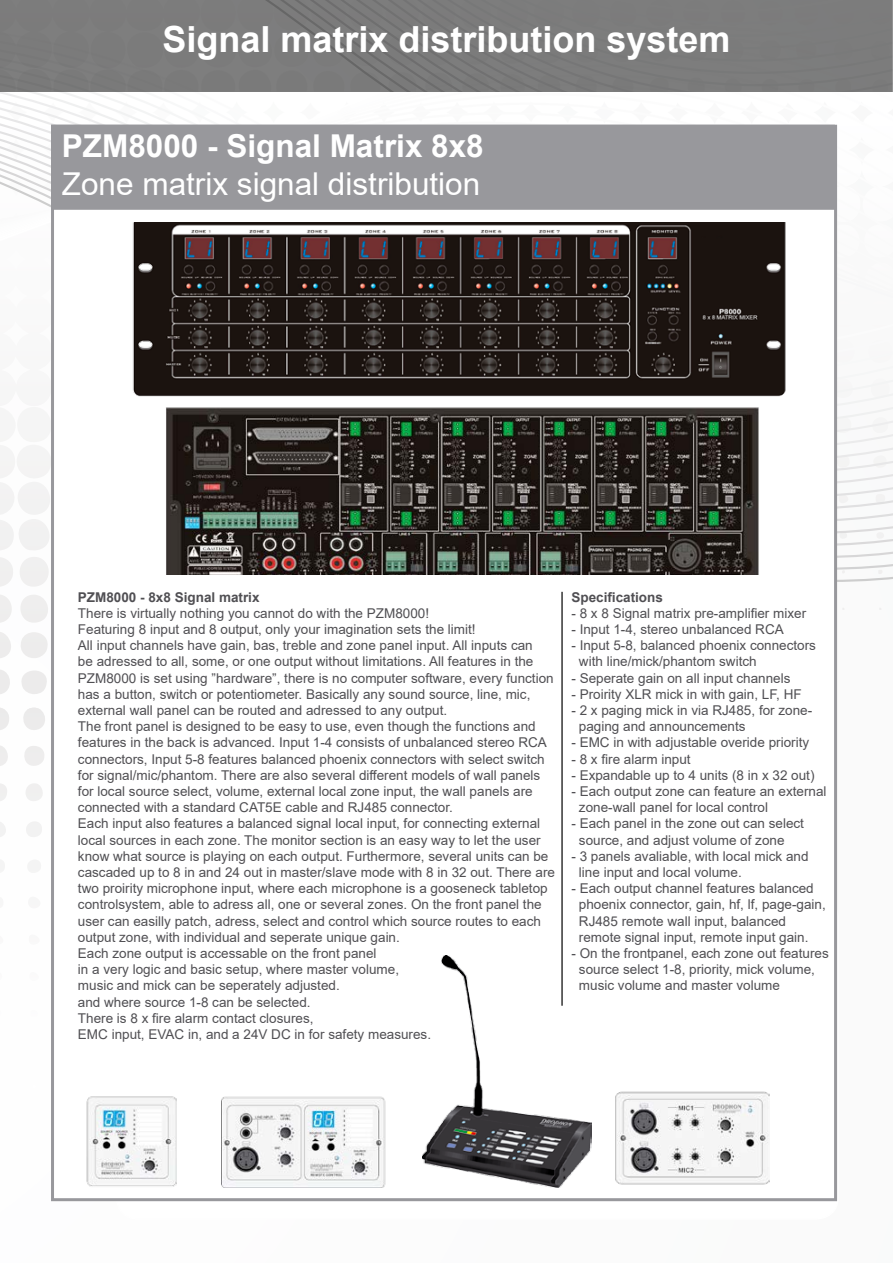
<style>
.page{position:relative;width:893px;height:1263px;background:#fff}
.page>*{position:absolute;margin:0;border:0;box-sizing:border-box;transform-origin:0 0}
.t1{font:700 36px "Arial";color:#fff}
.t2{font:31.5px "Arial";color:#fff}
.t3{font:700 31.5px "Arial";color:#fff}
.t4{font:13.5px/16.2px "Arial";color:#504f53}
.t5{font:700 13.5px "Arial";color:#504f53}
</style>
<div class="page">
<div style="left:0;top:90px;width:893px;height:1173px;background:#fafbfa"></div>
<svg style="left:0;top:91px;width:893px;height:278px"></svg>
<div style="left:116px;top:895px;width:722px;height:324px;background:#fff;border-radius:21px"></div>
<div style="left:0;top:0;width:893px;height:91px;background:#7c7b7c"></div>
<div style="left:51px;top:125px;width:786px;height:1076px;background:#fff;border:3px solid #98989c"></div>
<div style="left:51px;top:125px;width:784px;height:85px;background:#98989c;border:3px solid #98989c"></div>
<img style="left:132px;top:223px;width:654px;height:174px">
<img style="left:158px;top:395px;width:606px;height:180px">
<img style="left:222px;top:1096px;width:164px;height:91px">
<img style="left:86px;top:1096px;width:91px;height:91px">
<img style="left:615px;top:1091px;width:154px;height:94px">
<img style="left:422px;top:955px;width:169px;height:232px">
<hr style="left:561px;top:592px;width:2px;height:414px;background:#000">
<h1 class="t1" style="left:162px;top:14px;width:570px">Signal matrix distribution system</h1>
<h2 class="t3" style="left:62px;top:124px;width:423px">PZM8000 - Signal Matrix 8x8</h2>
<h2 class="t2" style="left:62px;top:162px;width:420px">Zone matrix signal distribution</h2>
<p class="t5" style="left:78px;top:587px;width:183px">PZM8000 - 8x8 Signal matrix</p>
<p class="t4" style="left:78px;top:605px;width:479px">There is virtually nothing you cannot do with the PZM8000!<br>Featuring 8 input and 8 output, only your imagination sets the limit!<br>All input channels have gain, bas, treble and zone panel input. All inputs can<br>be adressed to all, some, or one output without limitations. All features in the PZM8000 is set using ”hardware”, there is no computer software, every function has a button, switch or potentiometer. Basically any sound source, line, mic, external wall panel can be routed and adressed to any output.<br>The front panel is designed to be easy to use, even though the functions and features in the back is advanced. Input 1-4 consists of unbalanced stereo RCA connectors, Input 5-8 features balanced phoenix connectors with select switch for signal/mic/phantom. There are also several different models of wall panels for local source select, volume, external local zone input, the wall panels are connected with a standard CAT5E cable and RJ485 connector.<br>Each input also features a balanced signal local input, for connecting external local sources in each zone. The monitor section is an easy way to let the user know what source is playing on each output. Furthermore, several units can be cascaded up to 8 in and 24 out in master/slave mode with 8 in 32 out. There are two proirity microphone input, where each microphone is a gooseneck tabletop controlsystem, able to adress all, one or several zones. On the front panel the user can easilly patch, adress, select and control which source routes to each output zone, with individual and seperate unique gain.<br>Each zone output is accessable on the front panel<br>in a very logic and basic setup, where master volume,<br>music and mick can be seperately adjusted.<br>and where source 1-8 can be selected.<br>There is 8 x fire alarm contact closures,<br>EMC input, EVAC in, and a 24V DC in for safety measures.</p>
<p class="t5" style="left:571px;top:587px;width:93px">Specifications</p>
<p class="t4" style="left:571px;top:605px;width:236px">- 8 x 8 Signal matrix pre-amplifier mixer</p>
<p class="t4" style="left:571px;top:621px;width:214px">- Input 1-4, stereo unbalanced RCA</p>
<p class="t4" style="left:579px;top:637px;width:239px;text-indent:-8px">- Input 5-8, balanced phoenix connectors with line/mick/phantom switch</p>
<p class="t4" style="left:571px;top:670px;width:221px">- Seperate gain on all input channels</p>
<p class="t4" style="left:571px;top:686px;width:232px">- Proirity XLR mick in with gain, LF, HF</p>
<p class="t4" style="left:579px;top:702px;width:235px;text-indent:-8px">- 2 x paging mick in via RJ485, for zone&shy;paging and announcements</p>
<p class="t4" style="left:571px;top:734px;width:239px">- EMC in with adjustable overide priority</p>
<p class="t4" style="left:571px;top:751px;width:121px">- 8 x fire alarm input</p>
<p class="t4" style="left:571px;top:767px;width:245px">- Expandable up to 4 units (8 in x 32 out)</p>
<p class="t4" style="left:579px;top:783px;width:249px;text-indent:-8px">- Each output zone can feature an external zone-wall panel for local control</p>
<p class="t4" style="left:579px;top:815px;width:227px;text-indent:-8px">- Each panel in the zone out can select source, and adjust volume of zone</p>
<p class="t4" style="left:579px;top:848px;width:231px;text-indent:-8px">- 3 panels avaliable, with local mick and line input and local volume.</p>
<p class="t4" style="left:579px;top:880px;width:248px;text-indent:-8px">- Each output channel features balanced phoenix connector, gain, hf, lf, page-gain, RJ485 remote wall input, balanced remote signal input, remote input gain.</p>
<p class="t4" style="left:579px;top:945px;width:251px;text-indent:-8px">- On the frontpanel, each zone out features source select 1-8, priority, mick volume, music volume and master volume</p>
</div>
